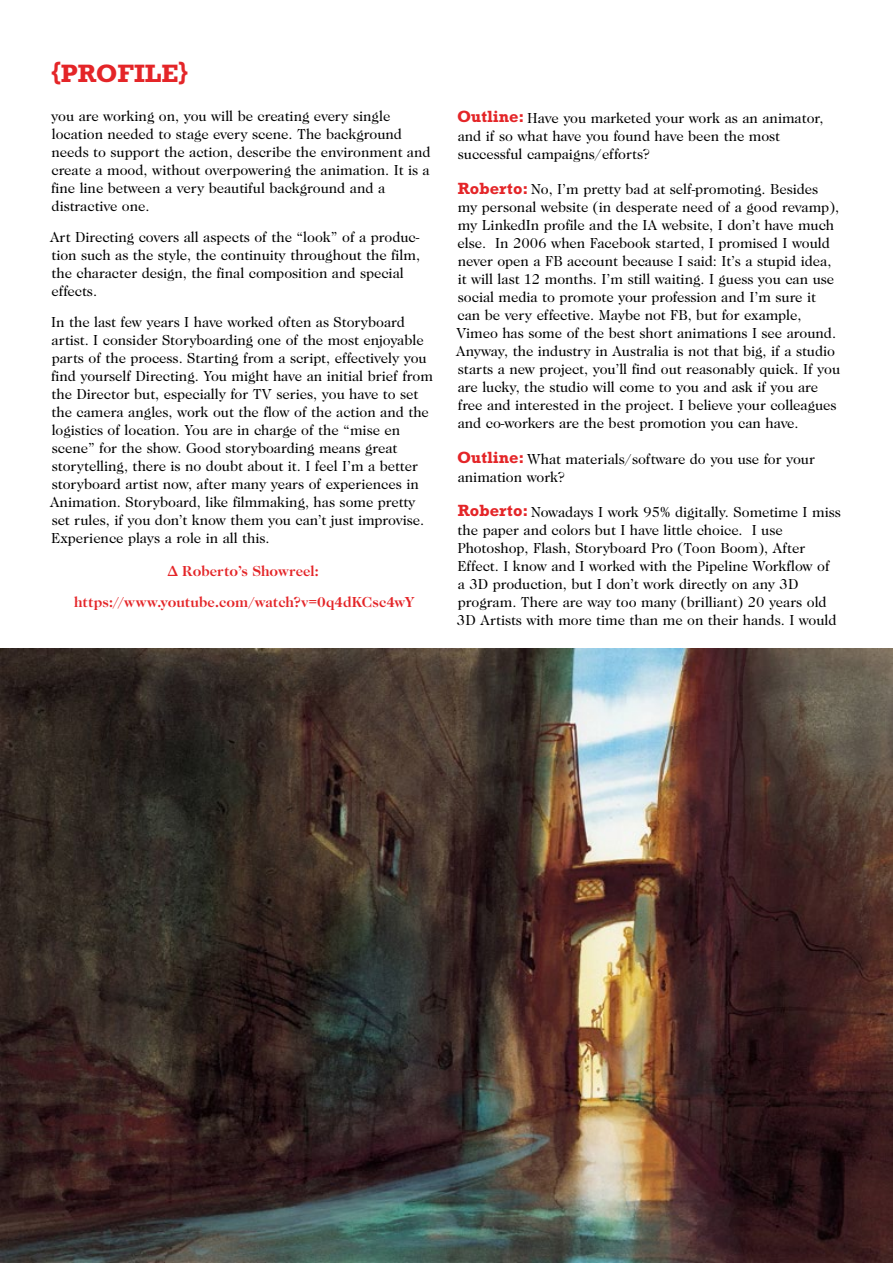
<style>
.page{position:relative;width:893px;height:1263px;background:#fff}
.page>*{position:absolute;margin:0;border:0;box-sizing:border-box;transform-origin:0 0}
.t1{font:700 25.5px "Rockwell";color:#e42528}
.t2{font:15px/18px "Caslon";color:#000}
.t3{font:700 15px/30.8px "Caslon";letter-spacing:.005em;color:#e42528;text-align:center}
.s1{font-family:"Rockwell";font-weight:700;font-size:16.5px;color:#e42528}
</style>
<div class="page">
<img style="left:0;top:648px;width:893px;height:615px">
<h1 class="t1" style="left:51px;top:59px;width:139px">{PROFILE}</h1>
<p class="t2" style="left:51px;top:108px;width:381px">you are working on, you will be creating every single location needed to stage every scene. The background needs to support the action, describe the environment and create a mood, without overpowering the animation. It is a fine line between a very beautiful background and a distractive one.</p>
<p class="t2" style="left:50px;top:228px;width:372px">Art Directing covers all aspects of the “look” of a produc&shy;tion such as the style, the continuity throughout the film, the character design, the final composition and special effects.</p>
<p class="t2" style="left:50px;top:313px;width:385px">In the last few years I have worked often as Storyboard artist. I consider Storyboarding one of the most enjoyable parts of the process. Starting from a script, effectively you find yourself Directing. You might have an initial brief from the Director but, especially for TV series, you have to set the camera angles, work out the flow of the action and the logistics of location. You are in charge of the “mise en scene” for the show. Good storyboarding means great storytelling, there is no doubt about it. I feel I’m a better storyboard artist now, after many years of experiences in Animation. Storyboard, like filmmaking, has some pretty set rules, if you don’t know them you can’t just improvise.<br>Experience plays a role in all this.</p>
<p class="t3" style="left:74px;top:556px;width:342px">∆ Roberto’s Showreel: https://www.youtube.com/watch?v=0q4dKCsc4wY</p>
<p class="t2" style="left:457px;top:109px;width:368px"><span class="s1">Outline:</span> Have you marketed your work as an animator, and if so what have you found have been the most successful campaigns/efforts?</p>
<p class="t2" style="left:456px;top:181px;width:386px"><span class="s1">Roberto:</span> No, I’m pretty bad at self-promoting. Besides<br>my personal website (in desperate need of a good revamp), my LinkedIn profile and the IA website, I don’t have much else. In 2006 when Facebook started, I promised I would never open a FB account because I said: It’s a stupid idea, it will last 12 months. I’m still waiting. I guess you can use social media to promote your profession and I’m sure it can be very effective. Maybe not FB, but for example, Vimeo has some of the best short animations I see around.<br>Anyway, the industry in Australia is not that big, if a studio starts a new project, you’ll find out reasonably quick. If you are lucky, the studio will come to you and ask if you are free and interested in the project. I believe your colleagues and co-workers are the best promotion you can have.</p>
<p class="t2" style="left:457px;top:450px;width:359px"><span class="s1">Outline:</span> What materials/software do you use for your animation work?</p>
<p class="t2" style="left:457px;top:503px;width:385px"><span class="s1">Roberto:</span> Nowadays I work 95% digitally. Sometime I miss the paper and colors but I have little choice. I use Photoshop, Flash, Storyboard Pro (Toon Boom), After Effect. I know and I worked with the Pipeline Workflow of<br>a 3D production, but I don’t work directly on any 3D program. There are way too many (brilliant) 20 years old 3D Artists with more time than me on their hands. I would</p>
</div>
